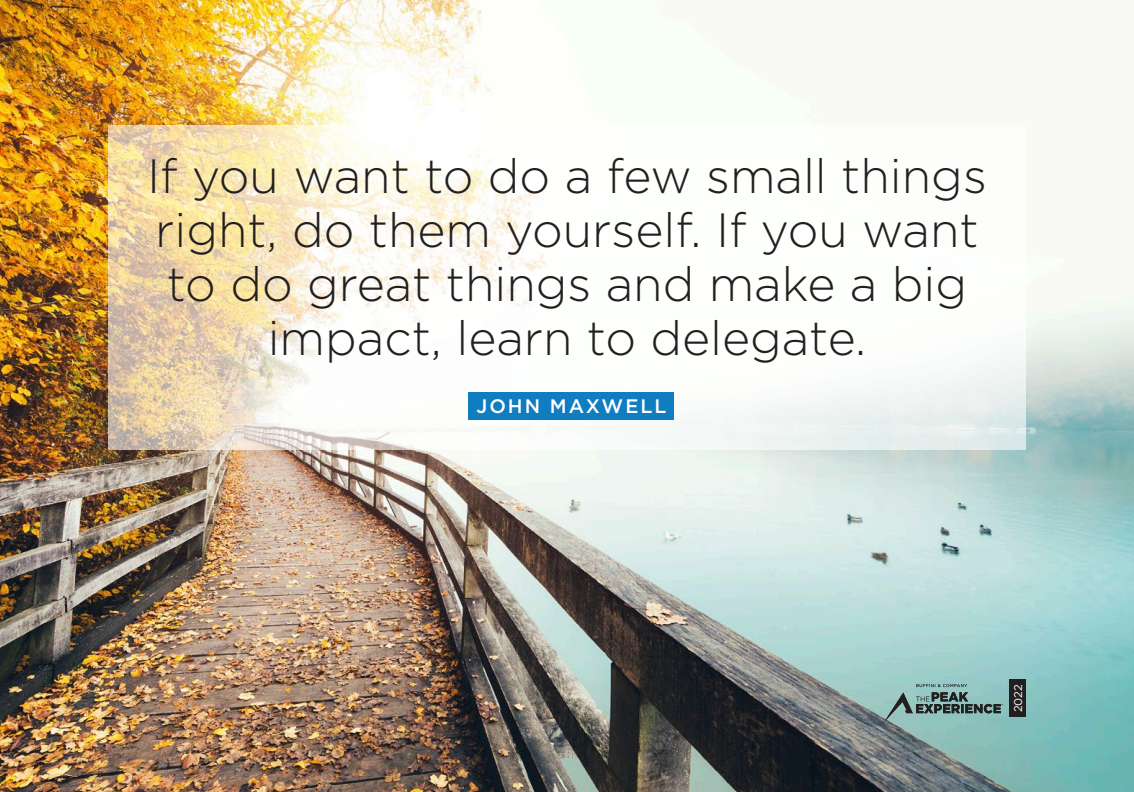
<style>
.page{position:relative;width:1134px;height:792px;background:#fff}
.page>*{position:absolute;margin:0;border:0;box-sizing:border-box;transform-origin:0 0}
._22_quote{font:300 48px/54px "Gotham";color:#231f20;text-align:center}
._22_quote_Source{font:500 19.5px "Gotham";letter-spacing:.1em;color:#fff}
._2022{font:11.25px "Gotham";color:#fff}
</style>
<div class="page">
<img style="left:0;top:0;width:1134px;height:792px">
<div style="left:1010px;top:680px;width:16px;height:37px;background:#231f20"></div>
<svg style="left:884px;top:684px;width:119px;height:38px;background:#799f9c"></svg>
<svg style="left:108px;top:125px;width:918px;height:325px"></svg>
<div style="left:469px;top:392px;width:205px;height:28px;background:#107dc1"></div>
<p class="_22_quote" style="left:147px;top:148px;width:841px">If you want to do a few small things right, do them yourself. If you want to do great things and make a big impact, learn to delegate.</p>
<p class="_22_quote_Source" style="left:477px;top:393px;width:191px">JOHN MAXWELL</p>
<p class="_2022" style="left:1011px;top:712px;width:30px;rotate:-90deg">2022</p>
</div>
